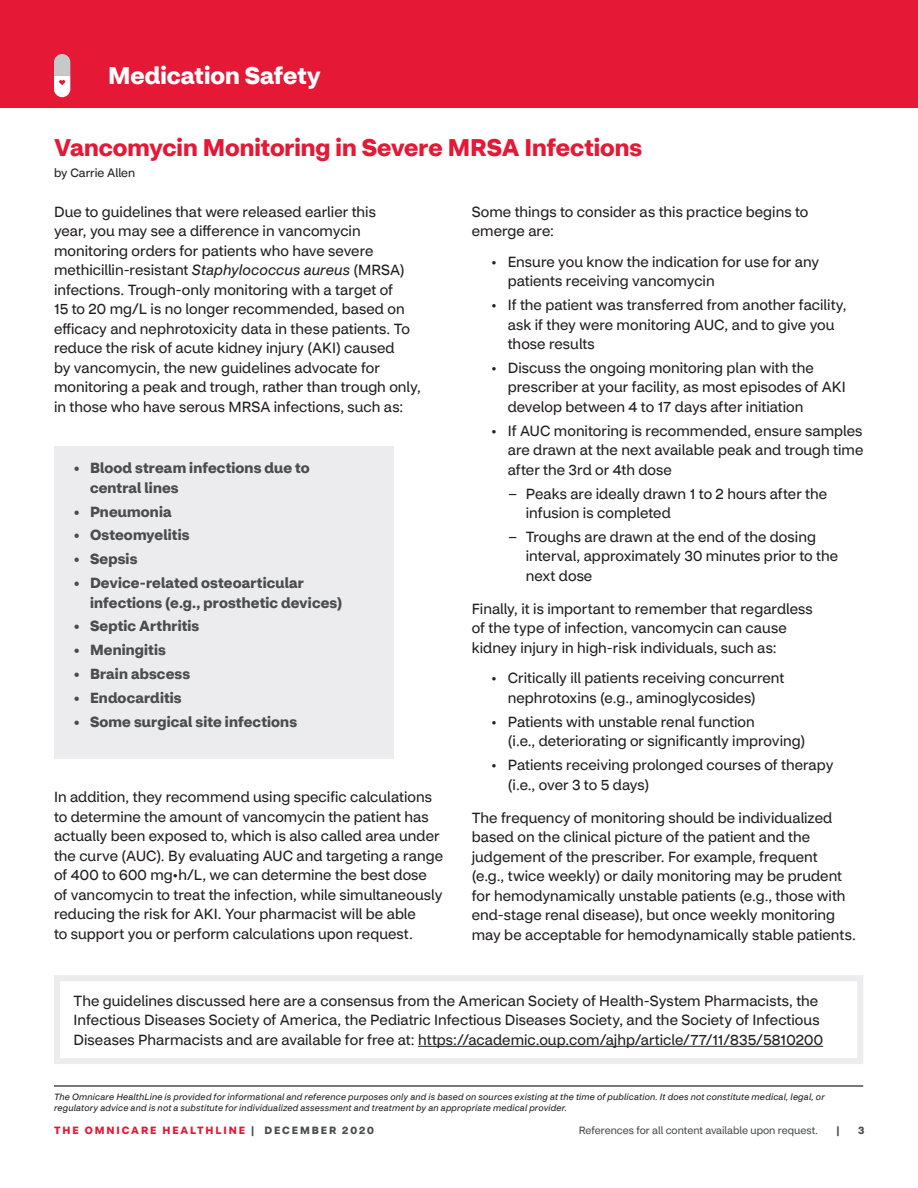
<style>
.page{position:relative;width:918px;height:1188px;background:#fff}
.page>*{position:absolute;margin:0;border:0;box-sizing:border-box;transform-origin:0 0}
.t1{font:700 24px "CVS Health Sans";color:#e51836}
.t2{font:700 24px "CVS Health Sans";color:#fff}
.t3{font:14.7px/19.5px "CVS Health Sans";letter-spacing:.005em;color:#231f20}
.t4{font:700 14.7px/19.5px "CVS Health Sans";letter-spacing:.01em;color:#4b4c4d}
.t5{font:12px "CVS Health Sans";color:#231f20}
.t6{font:10.5px "CVS Health Sans";color:#4b4c4d}
.t7{font:700 10.5px "CVS Health Sans";letter-spacing:.18em;color:#e51836}
.t8{font:700 10.5px "CVS Health Sans";color:#4b4c4d}
.t9{font:italic 9px/10.8px "CVS Health Sans";letter-spacing:.02em;color:#231f20}
.s1{font-style:italic}
.s2{color:#4b4c4d}
</style>
<div class="page">
<hr style="left:54px;top:1085px;width:809px;height:2px;background:#4b4c4d">
<div style="left:0;top:0;width:918px;height:108px;background:#e51836"></div>
<svg style="left:54px;top:54px;width:16px;height:43px"></svg>
<div style="left:54px;top:446px;width:339px;height:312px;background:#ececee"></div>
<hr style="left:418px;top:1046px;width:405px;height:1px;background:#231f20">
<div style="left:54px;top:975px;width:809px;height:89px;border:6px solid #ececee"></div>
<h1 class="t2" style="left:108px;top:61px;width:214px">Medication Safety</h1>
<h1 class="t1" style="left:54px;top:132px;width:590px">Vancomycin Monitoring in Severe MRSA Infections</h1>
<p class="t5" style="left:54px;top:165px;width:83px">by Carrie Allen</p>
<p class="t3" style="left:54px;top:202px;width:368px">Due to guidelines that were released earlier this<br>year, you may see a difference in vancomycin monitoring orders for patients who have severe methicillin-resistant <span class="s1">Staphylococcus aureus</span> (MRSA) infections. Trough-only monitoring with a target of<br>15 to 20 mg/L is no longer recommended, based on efficacy and nephrotoxicity data in these patients. To reduce the risk of acute kidney injury (AKI) caused<br>by vancomycin, the new guidelines advocate for monitoring a peak and trough, rather than trough only, in those who have serous MRSA infections, such as:</p>
<p class="t3" style="left:472px;top:202px;width:338px">Some things to consider as this practice begins to emerge are:</p>
<p class="t3" style="left:508px;top:252px;width:313px;text-indent:-16px">• Ensure you know the indication for use for any patients receiving vancomycin</p>
<p class="t3" style="left:508px;top:295px;width:340px;text-indent:-16px">• If the patient was transferred from another facility, ask if they were monitoring AUC, and to give you those results</p>
<p class="t3" style="left:508px;top:358px;width:340px;text-indent:-16px">• Discuss the ongoing monitoring plan with the prescriber at your facility, as most episodes of AKI develop between 4 to 17 days after initiation</p>
<p class="t3" style="left:508px;top:421px;width:357px;text-align:justify;text-indent:-16px">• If AUC monitoring is recommended, ensure samples are drawn at the next available peak and trough time after the 3rd or 4th dose</p>
<p class="t3" style="left:526px;top:484px;width:303px;text-indent:-16px">– Peaks are ideally drawn 1 to 2 hours after the infusion is completed</p>
<p class="t3" style="left:526px;top:527px;width:314px;text-indent:-16px">– Troughs are drawn at the end of the dosing interval, approximately 30 minutes prior to the next dose</p>
<p class="t3" style="left:472px;top:599px;width:343px">Finally, it is important to remember that regardless of the type of infection, vancomycin can cause kidney injury in high-risk individuals, such as:</p>
<p class="t3" style="left:508px;top:669px;width:278px;text-indent:-16px">• Critically ill patients receiving concurrent nephrotoxins (e.g., aminoglycosides)</p>
<p class="t3" style="left:508px;top:712px;width:299px;text-indent:-16px">• Patients with unstable renal function<br>(i.e., deteriorating or significantly improving)</p>
<p class="t3" style="left:508px;top:755px;width:327px;text-indent:-16px">• Patients receiving prolonged courses of therapy (i.e., over 3 to 5 days)</p>
<p class="t3" style="left:472px;top:808px;width:386px">The frequency of monitoring should be individualized based on the clinical picture of the patient and the judgement of the prescriber. For example, frequent<br>(e.g., twice weekly) or daily monitoring may be prudent for hemodynamically unstable patients (e.g., those with end-stage renal disease), but once weekly monitoring may be acceptable for hemodynamically stable patients.</p>
<p class="t4" style="left:90px;top:458px;width:221px;text-indent:-16px">• Blood stream infections due to central lines</p>
<p class="t4" style="left:74px;top:502px;width:100px">• Pneumonia</p>
<p class="t4" style="left:74px;top:526px;width:118px">• Osteomyelitis</p>
<p class="t4" style="left:74px;top:549px;width:65px">• Sepsis</p>
<p class="t4" style="left:90px;top:573px;width:254px;text-indent:-16px">• Device-related osteoarticular infections (e.g., prosthetic devices)</p>
<p class="t4" style="left:74px;top:616px;width:127px">• Septic Arthritis</p>
<p class="t4" style="left:74px;top:640px;width:94px">• Meningitis</p>
<p class="t4" style="left:74px;top:664px;width:118px">• Brain abscess</p>
<p class="t4" style="left:74px;top:688px;width:110px">• Endocarditis</p>
<p class="t4" style="left:74px;top:712px;width:225px">• Some surgical site infections</p>
<p class="t3" style="left:54px;top:788px;width:391px">In addition, they recommend using specific calculations to determine the amount of vancomycin the patient has actually been exposed to, which is also called area under the curve (AUC). By evaluating AUC and targeting a range of 400 to 600 mg•h/L, we can determine the best dose of vancomycin to treat the infection, while simultaneously reducing the risk for AKI. Your pharmacist will be able<br>to support you or perform calculations upon request.</p>
<p class="t3" style="left:74px;top:991px;width:751px">The guidelines discussed here are a consensus from the American Society of Health-System Pharmacists, the<br>Infectious Diseases Society of America, the Pediatric Infectious Diseases Society, and the Society of Infectious<br>Diseases Pharmacists and are available for free at: https://academic.oup.com/ajhp/article/77/11/835/5810200</p>
<p class="t9" style="left:54px;top:1092px;width:772px">The Omnicare HealthLine is provided for informational and reference purposes only and is based on sources existing at the time of publication. It does not constitute medical, legal, or regulatory advice and is not a substitute for individualized assessment and treatment by an appropriate medical provider.</p>
<p class="t6" style="left:579px;top:1124px;width:241px">References for all content available upon request.</p>
<p class="t7" style="left:54px;top:1123px;width:321px">THE OMNICARE HEALTHLINE <span class="s2">| DECEMBER 2020</span></p>
<p class="t8" style="left:837px;top:1123px;width:5px">|</p>
<p class="t8" style="left:858px;top:1123px;width:8px">3</p>
</div>
